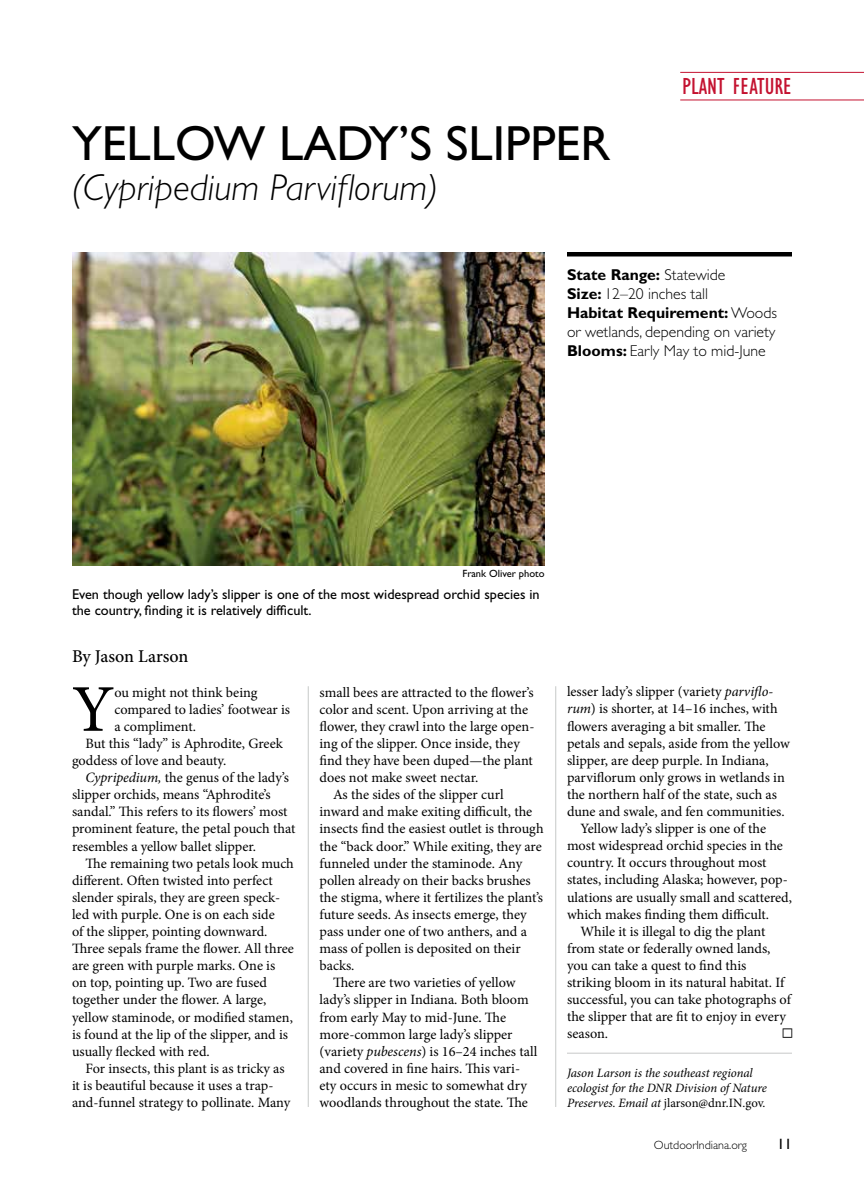
<style>
.page{position:relative;width:864px;height:1188px;background:#fff}
.page>*{position:absolute;margin:0;border:0;box-sizing:border-box;transform-origin:0 0}
.t1{font:66.9px "Minion Pro";color:#000}
.t2{font:49.5px "Gill Sans Std";color:#000}
.t3{font:italic 300 37.5px "Gill Sans Std";color:#000}
.t4{font:condensed 24px "Gill Sans Std";color:#c41230}
.t5{font:500 18px "Minion Pro";letter-spacing:-.005em;color:#000}
.t6{font:300 15.75px/18.9px "Gill Sans Std";color:#000}
.t7{font:15px "Gill Sans Std";color:#000}
.t8{font:14.25px "Minion Pro";color:#000}
.t9{font:14.25px/16.5px "Gill Sans Std";color:#000}
.t10{font:italic 12.75px/15px "Minion Pro";letter-spacing:-.01em;color:#000}
.t11{font:300 12px "Gill Sans Std";color:#000}
.t12{font:10.5px "Gill Sans Std";color:#000}
.s1{font-weight:700}
.s2{font-style:italic}
.s3{font-style:normal}
</style>
<div class="page">
<hr style="left:680px;top:100px;width:184px;height:1px;background:#c41230">
<hr style="left:680px;top:72px;width:184px;height:1px;background:#c41230">
<hr style="left:555px;top:686px;width:1px;height:421px;background:#c7c9c8">
<hr style="left:567px;top:252px;width:225px;height:4px;background:#000">
<hr style="left:567px;top:1053px;width:225px;height:1px;background:#c7c9c8">
<hr style="left:308px;top:686px;width:1px;height:421px;background:#c7c9c8">
<img style="left:72px;top:252px;width:472px;height:313px">
<h2 class="t2" style="left:72px;top:115px;width:540px">YELLOW LADY’S SLIPPER</h2>
<h3 class="t3" style="left:72px;top:167px;width:368px">(Cypripedium Parviflorum)</h3>
<h3 class="t4" style="left:682px;top:74px;width:111px">PLANT FEATURE</h3>
<p class="t6" style="left:567px;top:266px;width:212px"><span class="s1">State Range:</span> Statewide<br><span class="s1">Size:</span> 12–20 inches tall<br><span class="s1">Habitat Requirement:</span> Woods or wetlands, depending on variety<br><span class="s1">Blooms:</span> Early May to mid-June</p>
<p class="t12" style="left:462px;top:567px;width:84px">Frank Oliver photo</p>
<p class="t9" style="left:72px;top:586px;width:469px">Even though yellow lady’s slipper is one of the most widespread orchid species in the country, finding it is relatively difficult.</p>
<p class="t5" style="left:72px;top:644px;width:118px">By Jason Larson</p>
<h1 class="t1" style="left:72px;top:665px;width:44px">Y</h1>
<p class="t8" style="left:114px;top:683px;width:145px">ou might not think being</p>
<p class="t8" style="left:114px;top:700px;width:177px">compared to ladies’ footwear is</p>
<p class="t8" style="left:114px;top:717px;width:83px">a compliment.</p>
<p class="t8" style="left:86px;top:734px;width:199px">But this “lady” is Aphrodite, Greek</p>
<p class="t8" style="left:72px;top:751px;width:156px">goddess of love and beauty.</p>
<p class="t8" style="left:86px;top:768px;width:205px"><span class="s2">Cypripedium,</span> the genus of the lady’s</p>
<p class="t8" style="left:72px;top:785px;width:200px">slipper orchids, means “Aphrodite’s</p>
<p class="t8" style="left:72px;top:802px;width:217px">sandal.” This refers to its flowers’ most</p>
<p class="t8" style="left:72px;top:819px;width:225px">prominent feature, the petal pouch that</p>
<p class="t8" style="left:72px;top:836px;width:186px">resembles a yellow ballet slipper.</p>
<p class="t8" style="left:86px;top:854px;width:210px">The remaining two petals look much</p>
<p class="t8" style="left:72px;top:871px;width:202px">different. Often twisted into perfect</p>
<p class="t8" style="left:72px;top:888px;width:210px">slender spirals, they are green speck-</p>
<p class="t8" style="left:72px;top:905px;width:204px">led with purple. One is on each side</p>
<p class="t8" style="left:72px;top:922px;width:197px">of the slipper, pointing downward.</p>
<p class="t8" style="left:72px;top:939px;width:223px">Three sepals frame the flower. All three</p>
<p class="t8" style="left:72px;top:956px;width:205px">are green with purple marks. One is</p>
<p class="t8" style="left:72px;top:973px;width:197px">on top, pointing up. Two are fused</p>
<p class="t8" style="left:72px;top:990px;width:196px">together under the flower. A large,</p>
<p class="t8" style="left:72px;top:1007px;width:222px">yellow staminode, or modified stamen,</p>
<p class="t8" style="left:72px;top:1025px;width:218px">is found at the lip of the slipper, and is</p>
<p class="t8" style="left:72px;top:1042px;width:139px">usually flecked with red.</p>
<p class="t8" style="left:86px;top:1059px;width:201px">For insects, this plant is as tricky as</p>
<p class="t8" style="left:72px;top:1076px;width:203px">it is beautiful because it uses a trap-</p>
<p class="t8" style="left:72px;top:1093px;width:220px">and-funnel strategy to pollinate. Many</p>
<p class="t8" style="left:320px;top:683px;width:216px">small bees are attracted to the flower’s</p>
<p class="t8" style="left:320px;top:700px;width:210px">color and scent. Upon arriving at the</p>
<p class="t8" style="left:320px;top:717px;width:216px">flower, they crawl into the large open-</p>
<p class="t8" style="left:320px;top:734px;width:202px">ing of the slipper. Once inside, they</p>
<p class="t8" style="left:320px;top:751px;width:215px">find they have been duped—the plant</p>
<p class="t8" style="left:320px;top:768px;width:160px">does not make sweet nectar.</p>
<p class="t8" style="left:333px;top:785px;width:172px">As the sides of the slipper curl</p>
<p class="t8" style="left:320px;top:802px;width:214px">inward and make exiting difficult, the</p>
<p class="t8" style="left:320px;top:819px;width:226px">insects find the easiest outlet is through</p>
<p class="t8" style="left:320px;top:836px;width:224px">the “back door.” While exiting, they are</p>
<p class="t8" style="left:320px;top:854px;width:204px">funneled under the staminode. Any</p>
<p class="t8" style="left:320px;top:871px;width:213px">pollen already on their backs brushes</p>
<p class="t8" style="left:320px;top:888px;width:225px">the stigma, where it fertilizes the plant’s</p>
<p class="t8" style="left:320px;top:905px;width:209px">future seeds. As insects emerge, they</p>
<p class="t8" style="left:320px;top:922px;width:209px">pass under one of two anthers, and a</p>
<p class="t8" style="left:320px;top:939px;width:203px">mass of pollen is deposited on their</p>
<p class="t8" style="left:320px;top:956px;width:37px">backs.</p>
<p class="t8" style="left:333px;top:973px;width:184px">There are two varieties of yellow</p>
<p class="t8" style="left:320px;top:990px;width:211px">lady’s slipper in Indiana. Both bloom</p>
<p class="t8" style="left:320px;top:1007px;width:188px">from early May to mid-June. The</p>
<p class="t8" style="left:320px;top:1025px;width:195px">more-common large lady’s slipper</p>
<p class="t8" style="left:320px;top:1042px;width:219px">(variety <span class="s2">pubescens</span>) is 16–24 inches tall</p>
<p class="t8" style="left:320px;top:1059px;width:202px">and covered in fine hairs. This vari-</p>
<p class="t8" style="left:320px;top:1076px;width:209px">ety occurs in mesic to somewhat dry</p>
<p class="t8" style="left:320px;top:1093px;width:210px">woodlands throughout the state. The</p>
<p class="t8" style="left:567px;top:682px;width:208px">lesser lady’s slipper (variety <span class="s2">parviflo-</span></p>
<p class="t8" style="left:567px;top:699px;width:212px"><span class="s2">rum</span>) is shorter, at 14–16 inches, with</p>
<p class="t8" style="left:567px;top:716px;width:200px">flowers averaging a bit smaller. The</p>
<p class="t8" style="left:567px;top:734px;width:224px">petals and sepals, aside from the yellow</p>
<p class="t8" style="left:567px;top:751px;width:203px">slipper, are deep purple. In Indiana,</p>
<p class="t8" style="left:567px;top:768px;width:219px">parviflorum only grows in wetlands in</p>
<p class="t8" style="left:567px;top:785px;width:211px">the northern half of the state, such as</p>
<p class="t8" style="left:567px;top:802px;width:219px">dune and swale, and fen communities.</p>
<p class="t8" style="left:580px;top:819px;width:187px">Yellow lady’s slipper is one of the</p>
<p class="t8" style="left:567px;top:836px;width:218px">most widespread orchid species in the</p>
<p class="t8" style="left:567px;top:853px;width:201px">country. It occurs throughout most</p>
<p class="t8" style="left:567px;top:870px;width:222px">states, including Alaska; however, pop-</p>
<p class="t8" style="left:567px;top:887px;width:227px">ulations are usually small and scattered,</p>
<p class="t8" style="left:567px;top:905px;width:204px">which makes finding them difficult.</p>
<p class="t8" style="left:580px;top:922px;width:186px">While it is illegal to dig the plant</p>
<p class="t8" style="left:567px;top:939px;width:205px">from state or federally owned lands,</p>
<p class="t8" style="left:567px;top:956px;width:181px">you can take a quest to find this</p>
<p class="t8" style="left:567px;top:973px;width:219px">striking bloom in its natural habitat. If</p>
<p class="t8" style="left:567px;top:990px;width:225px">successful, you can take photographs of</p>
<p class="t8" style="left:567px;top:1007px;width:220px">the slipper that are fit to enjoy in every</p>
<p class="t8" style="left:567px;top:1024px;width:43px">season.</p>
<p class="t10" style="left:567px;top:1065px;width:201px">Jason Larson is the southeast regional ecologist for the DNR Division of Nature<br>Preserves. Email at <span class="s3">jlarson@dnr.IN.gov.</span></p>
<p class="t11" style="left:654px;top:1138px;width:95px">OutdoorIndiana.org</p>
<p class="t7" style="left:777px;top:1135px;width:16px">11</p>
</div>
